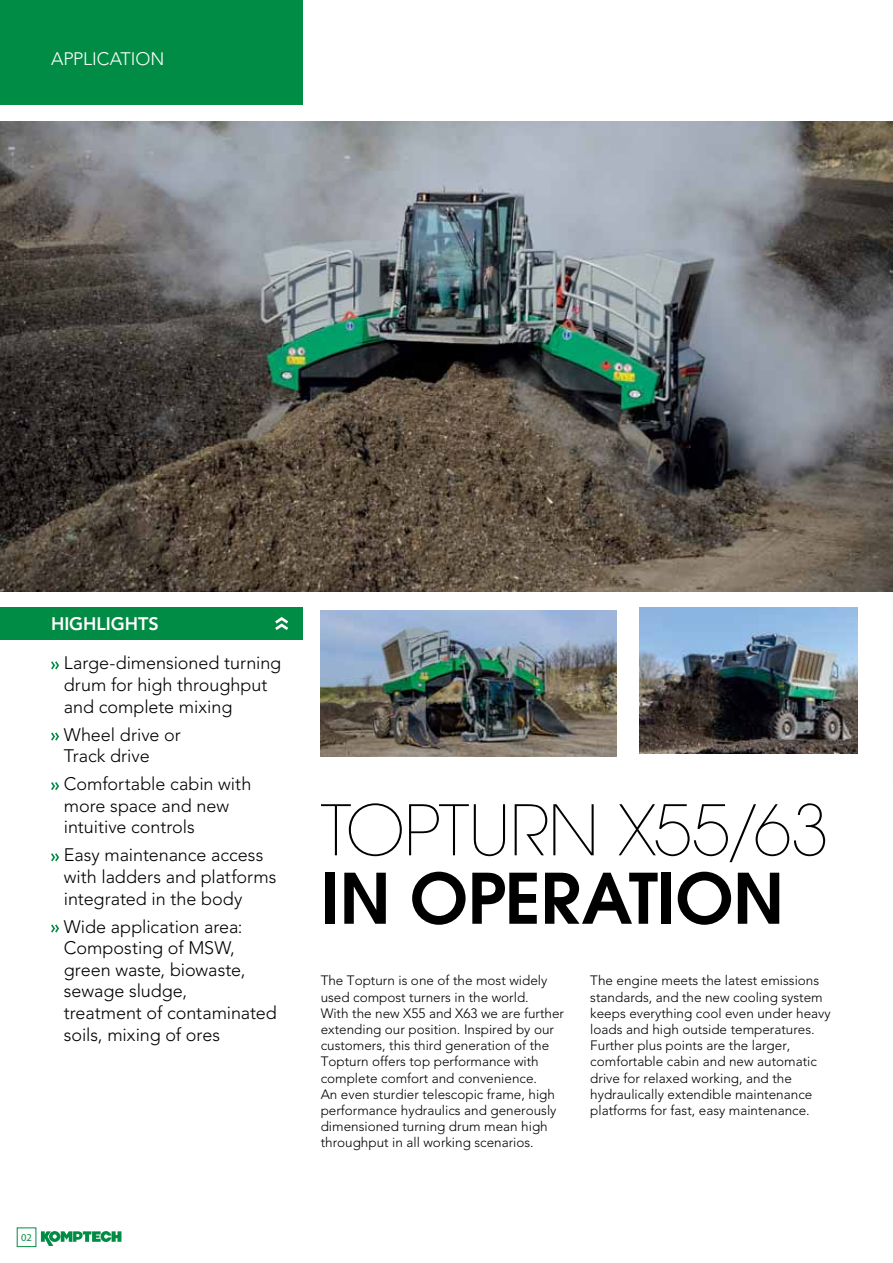
<style>
.page{position:relative;width:893px;height:1263px;background:#fff}
.page>*{position:absolute;margin:0;border:0;box-sizing:border-box;transform-origin:0 0}
.t1{font:200 69px "Avant Garde";letter-spacing:-.005em;color:#000}
.t2{font:600 69px "Avant Garde CE";letter-spacing:-.005em;color:#000}
.t3{font:300 18px/21.6px "Avenir";color:#000}
.t4{font:300 18px "Avenir";letter-spacing:-.015em;color:#fff}
.t5{font:800 18px "Avenir";color:#fff}
.t6{font:300 13.5px/16.2px "Avenir";color:#000}
.t7{font:10.5px "Myriad Pro";color:#008c44}
</style>
<div class="page">
<img style="left:321px;top:611px;width:295px;height:145px">
<img style="left:639px;top:608px;width:218px;height:145px">
<img style="left:0;top:121px;width:893px;height:470px">
<svg style="left:51px;top:661px;width:8px;height:8px"></svg>
<svg style="left:51px;top:732px;width:8px;height:9px"></svg>
<svg style="left:51px;top:782px;width:8px;height:8px"></svg>
<svg style="left:51px;top:853px;width:8px;height:8px"></svg>
<svg style="left:51px;top:924px;width:8px;height:8px"></svg>
<div style="left:0;top:607px;width:303px;height:33px;background:#008c44"></div>
<svg style="left:275px;top:617px;width:13px;height:13px"></svg>
<div style="left:17px;top:1228px;width:19px;height:19px;border:1px solid #008c44"></div>
<svg style="left:41px;top:1231px;width:80px;height:15px"></svg>
<div style="left:0;top:0;width:303px;height:105px;background:#008c44"></div>
<h2 class="t4" style="left:51px;top:48px;width:42px">applicati</h2>
<h2 class="t4" style="left:135px;top:48px;width:30px">on</h2>
<h2 class="t5" style="left:51px;top:613px;width:109px">High lights</h2>
<h2 class="t3" style="left:64px;top:652px;width:219px">Large-dimensioned turning drum for high throughput and complete mixing</h2>
<h2 class="t3" style="left:64px;top:724px;width:118px">Wheel drive or<br>Track drive</h2>
<h2 class="t3" style="left:64px;top:773px;width:189px">Comfortable cabin with more space and new intuitive controls</h2>
<h2 class="t3" style="left:64px;top:844px;width:214px">Easy maintenance access with ladders and platforms integrated in the body</h2>
<h2 class="t3" style="left:64px;top:915px;width:215px">Wide application area:<br>Composting of MSW, green waste, biowaste, sewage sludge,<br>treatment of contaminated soils, mixing of ores</h2>
<p class="t7" style="left:21px;top:1231px;width:12px">02</p>
<h1 class="t1" style="left:321px;top:790px;width:510px">TOPTURN X55/63</h1>
<h1 class="t2" style="left:321px;top:853px;width:465px">IN OPERATION</h1>
<p class="t6" style="left:321px;top:972px;width:245px">The Topturn is one of the most widely used compost turners in the world.<br>With the new X55 and X63 we are further extending our position. Inspired by our customers, this third generation of the Topturn offers top performance with complete comfort and convenience.<br>An even sturdier telescopic frame, high performance hydraulics and generously dimensioned turning drum mean high throughput in all working scenarios.</p>
<p class="t6" style="left:590px;top:972px;width:242px">The engine meets the latest emissions standards, and the new cooling system keeps everything cool even under heavy loads and high outside temperatures.<br>Further plus points are the larger, comfortable cabin and new automatic drive for relaxed working, and the hydraulically extendible maintenance platforms for fast, easy maintenance.</p>
</div>
